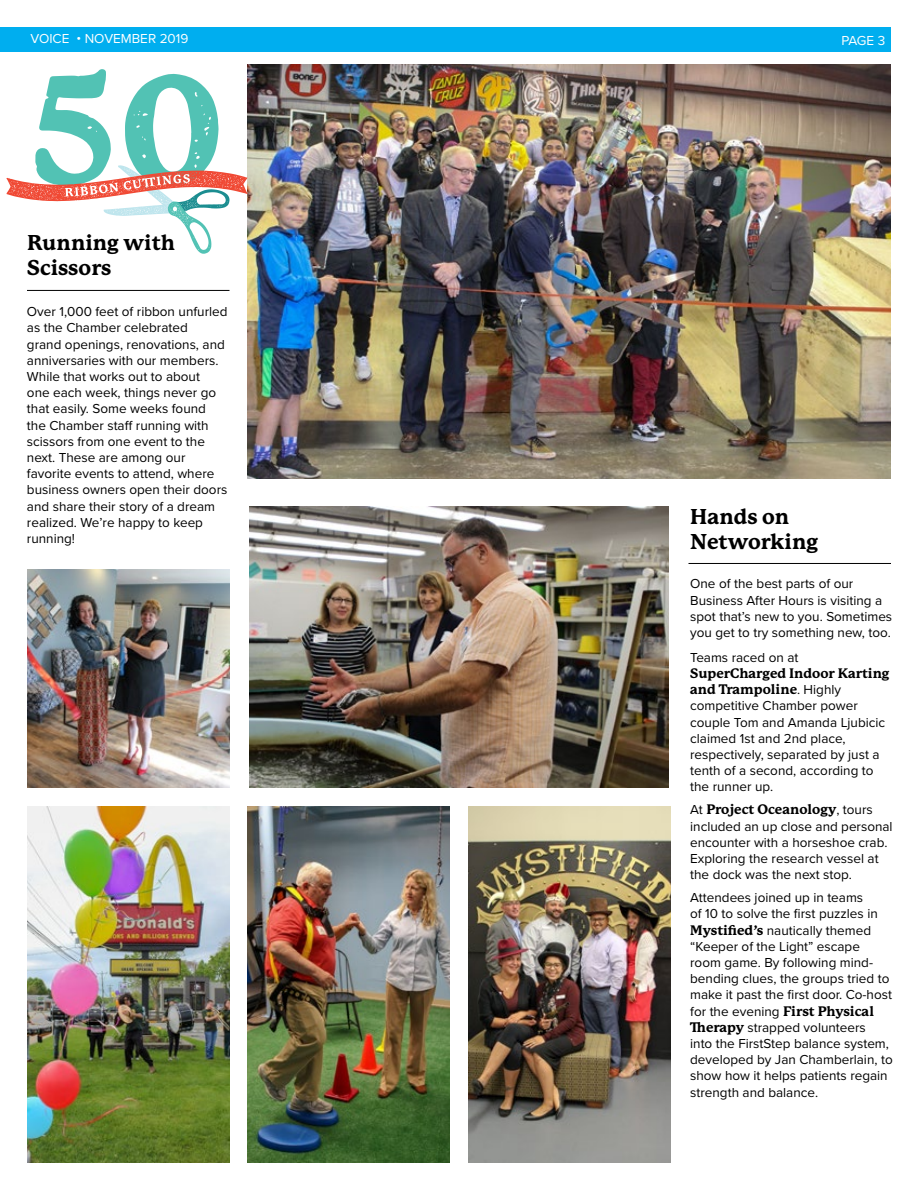
<style>
.page{position:relative;width:918px;height:1188px;background:#fff}
.page>*{position:absolute;margin:0;border:0;box-sizing:border-box;transform-origin:0 0}
.t1{font:800 21px/25.2px "P22 Mackinac Pro";color:#000}
.t2{font:13.5px/16.2px "Proxima Nova";color:#000}
.t3{font:800 13.5px/16.2px "P22 Mackinac Pro";color:#000}
.t4{font:13.5px "Proxima Nova";color:#fff}
.s1{font-family:"Proxima Nova";font-weight:400}
.s2{font-family:"P22 Mackinac Pro";font-weight:800}
</style>
<div class="page">
<img style="left:248px;top:65px;width:643px;height:413px">
<div style="left:0;top:27px;width:891px;height:25px;background:#00aeef"></div>
<img style="left:468px;top:807px;width:202px;height:355px">
<img style="left:248px;top:807px;width:202px;height:355px">
<img style="left:249px;top:507px;width:420px;height:280px">
<img style="left:27px;top:570px;width:203px;height:217px">
<img style="left:27px;top:807px;width:203px;height:355px">
<hr style="left:688px;top:563px;width:203px;height:1px;background:#000">
<hr style="left:27px;top:290px;width:203px;height:1px;background:#000">
<svg style="left:6px;top:69px;width:241px;height:185px"></svg>
<p class="t4" style="left:30px;top:29px;width:159px">VOICE • NOVEMBER 2019</p>
<p class="t4" style="left:842px;top:30px;width:45px">PAGE 3</p>
<h1 class="t1" style="left:27px;top:230px;width:150px">Running with<br>Scissors</h1>
<p class="t2" style="left:27px;top:303px;width:202px">Over 1,000 feet of ribbon unfurled as the Chamber celebrated<br>grand openings, renovations, and anniversaries with our members.<br>While that works out to about<br>one each week, things never go that easily. Some weeks found the Chamber staff running with scissors from one event to the next. These are among our favorite events to attend, where business owners open their doors and share their story of a dream realized. We’re happy to keep running!</p>
<h1 class="t1" style="left:690px;top:504px;width:130px">Hands on<br>Networking</h1>
<p class="t2" style="left:690px;top:575px;width:204px">One of the best parts of our<br>Business After Hours is visiting a spot that’s new to you. Sometimes you get to try something new, too.</p>
<p class="t2" style="left:690px;top:649px;width:110px">Teams raced on at</p>
<p class="t3" style="left:690px;top:665px;width:201px">SuperCharged Indoor Karting and Trampoline<span class="s1">. Highly</span></p>
<p class="t2" style="left:690px;top:697px;width:197px">competitive Chamber power couple Tom and Amanda Ljubicic claimed 1st and 2nd place, respectively, separated by just a tenth of a second, according to the runner up.</p>
<p class="t3" style="left:690px;top:802px;width:184px"><span class="s1">At</span> Project Oceanology<span class="s1">, tours</span></p>
<p class="t2" style="left:690px;top:817px;width:204px">included an up close and personal encounter with a horseshoe crab.<br>Exploring the research vessel at the dock was the next stop.</p>
<p class="t2" style="left:690px;top:889px;width:204px">Attendees joined up in teams<br>of 10 to solve the first puzzles in<br><span class="s2">Mystified’s</span> nautically themed “Keeper of the Light” escape room game. By following mind&shy;bending clues, the groups tried to make it past the first door. Co-host for the evening <span class="s2">First Physical<br>Therapy</span> strapped volunteers<br>into the FirstStep balance system, developed by Jan Chamberlain, to show how it helps patients regain strength and balance.</p>
</div>
